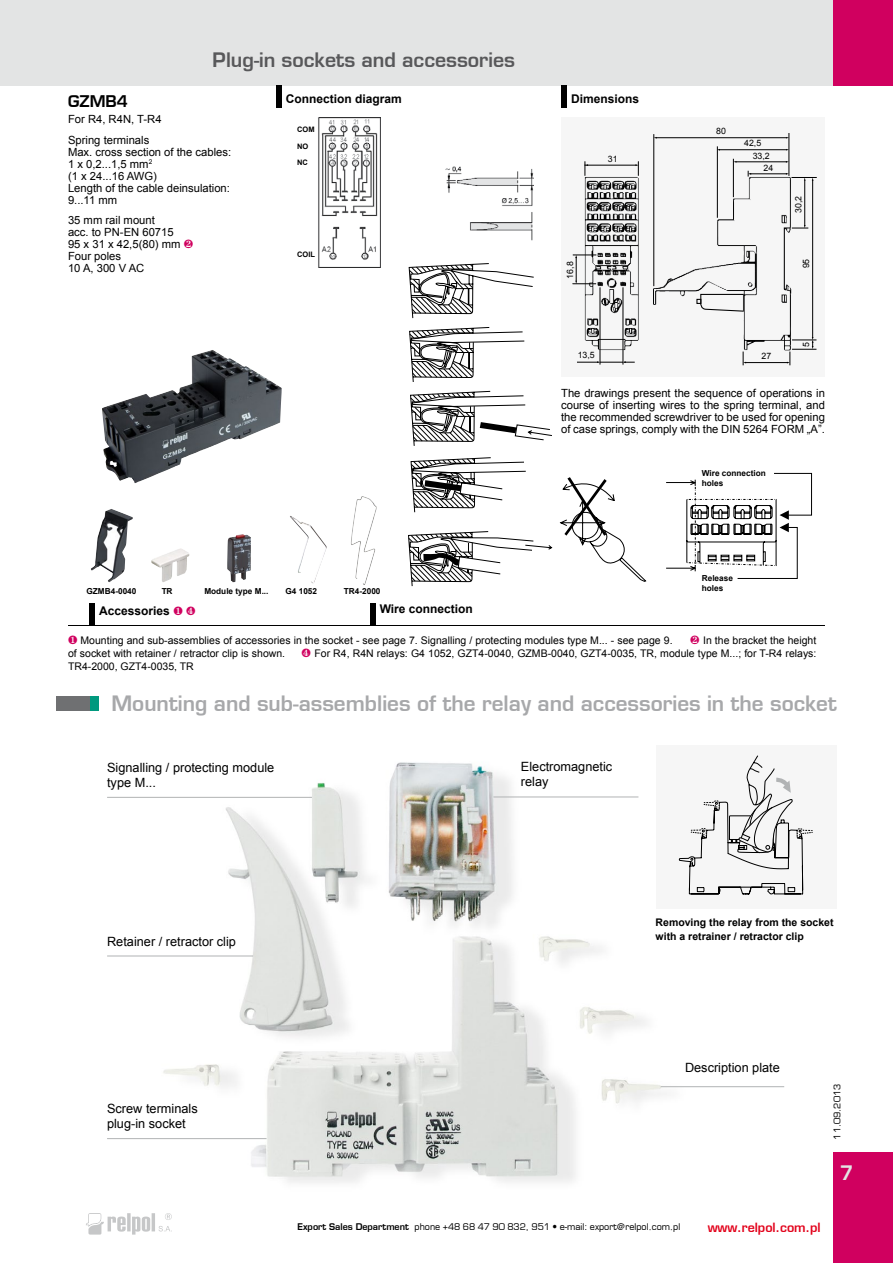
<style>
.page{position:relative;width:893px;height:1263px;background:#fff}
.page>*{position:absolute;margin:0;border:0;box-sizing:border-box;transform-origin:0 0}
.o_firmie{font:700 20.7px "Euromode";color:#a7a8aa}
.Tytul_gora_szary_bol{font:700 19.5px "Euromode";color:#58585a}
.t1{font:700 19.5px "Euromode";color:#e3e4e4}
.gniazda_2_produkt{font:700 15.75px "Euromode";color:#000}
.dane_techniczne{font:12.75px/15.3px "Arial";color:#000}
.t2{font:700 12.45px "Euromode";color:#e2001a}
._1podpis{font:700 12px "Arial";color:#000}
.gniazda_txt{font:11.25px/12px "Arial";color:#000}
.t3{font:10.5px "Arial";color:#000}
._1podpis-2{font:700 10.5px/13.5px "Arial";color:#000}
.t4{font:9px "Euromode";color:#000}
.t5{font:8.85px "Arial";color:#000}
.t6{font:8.7px "Arial";color:#000}
._1podpis-3{font:700 8.25px "Arial";color:#000}
.gniazda_txt-2{font:700 8.25px/9.9px "Arial";color:#000}
._1podpis-4{font:700 7.5px "Arial";color:#000}
.s1{color:#d0005f}
.s2{font-weight:700}
</style>
<div class="page">
<div style="left:0;top:0;width:833px;height:85px;background:#e3e4e4"></div>
<div style="left:833px;top:0;width:60px;height:85px;background:#d0005f"></div>
<svg style="left:86px;top:1213px;width:86px;height:21px"></svg>
<div style="left:833px;top:1152px;width:60px;height:111px;background:#d0005f"></div>
<img style="left:144px;top:762px;width:548px;height:421px">
<div style="left:656px;top:746px;width:180px;height:163px;background:#f6f6f6"></div>
<svg style="left:679px;top:801px;width:124px;height:250px"></svg>
<svg style="left:690px;top:828px;width:17px;height:10px"></svg>
<svg style="left:703px;top:800px;width:17px;height:11px"></svg>
<svg style="left:729px;top:755px;width:84px;height:98px"></svg>
<hr style="left:107px;top:1138px;width:160px;height:1px;background:#b1b3b4">
<hr style="left:107px;top:956px;width:146px;height:1px;background:#b1b3b4">
<hr style="left:107px;top:797px;width:205px;height:1px;background:#b1b3b4">
<hr style="left:661px;top:1086px;width:123px;height:1px;background:#b1b3b4">
<hr style="left:493px;top:797px;width:145px;height:1px;background:#b1b3b4">
<div style="left:56px;top:696px;width:34px;height:15px;background:#6f7072"></div>
<div style="left:90px;top:696px;width:9px;height:15px;background:#00997e"></div>
<hr style="left:68px;top:625px;width:757px;height:1px;background:#000">
<img style="left:102px;top:350px;width:180px;height:133px">
<img style="left:318px;top:117px;width:63px;height:150px">
<div style="left:561px;top:85px;width:6px;height:22px;background:#000"></div>
<div style="left:276px;top:85px;width:5px;height:22px;background:#000"></div>
<div style="left:89px;top:603px;width:6px;height:22px;background:#000"></div>
<div style="left:370px;top:603px;width:5px;height:22px;background:#000"></div>
<img style="left:151px;top:549px;width:29px;height:33px">
<img style="left:227px;top:534px;width:24px;height:48px">
<img style="left:470px;top:212px;width:63px;height:29px">
<img style="left:445px;top:166px;width:88px;height:40px">
<div style="left:561px;top:117px;width:263px;height:259px;background:#f6f6f6"></div>
<img style="left:572px;top:133px;width:245px;height:233px">
<hr style="left:812px;top:180px;width:1px;height:157px;background:#000">
<hr style="left:733px;top:159px;width:1px;height:38px;background:#000">
<hr style="left:653px;top:134px;width:1px;height:152px;background:#000">
<hr style="left:736px;top:161px;width:51px;height:1px;background:#000">
<hr style="left:719px;top:149px;width:67px;height:1px;background:#000">
<hr style="left:745px;top:362px;width:43px;height:1px;background:#000">
<svg style="left:635px;top:162px;width:4px;height:13px"></svg>
<hr style="left:587px;top:165px;width:49px;height:1px;background:#000">
<svg style="left:585px;top:162px;width:3px;height:13px"></svg>
<hr style="left:623px;top:288px;width:1px;height:76px;background:#000">
<hr style="left:600px;top:288px;width:1px;height:76px;background:#000">
<svg style="left:573px;top:255px;width:23px;height:29px"></svg>
<svg style="left:743px;top:352px;width:3px;height:13px"></svg>
<hr style="left:789px;top:133px;width:1px;height:43px;background:#000">
<hr style="left:717px;top:146px;width:1px;height:72px;background:#000">
<hr style="left:750px;top:173px;width:37px;height:1px;background:#000">
<svg style="left:577px;top:361px;width:58px;height:2px"></svg>
<hr style="left:656px;top:137px;width:130px;height:1px;background:#000">
<svg style="left:748px;top:171px;width:3px;height:6px"></svg>
<svg style="left:787px;top:337px;width:29px;height:28px"></svg>
<svg style="left:653px;top:289px;width:3px;height:16px"></svg>
<svg style="left:786px;top:173px;width:30px;height:8px"></svg>
<svg style="left:792px;top:225px;width:16px;height:4px"></svg>
<hr style="left:804px;top:180px;width:1px;height:46px;background:#000">
<svg style="left:408px;top:263px;width:126px;height:56px"></svg>
<svg style="left:408px;top:531px;width:145px;height:56px"></svg>
<svg style="left:409px;top:327px;width:143px;height:186px"></svg>
<img style="left:290px;top:516px;width:17px;height:49px">
<img style="left:351px;top:496px;width:26px;height:89px">
<svg style="left:559px;top:477px;width:88px;height:105px"></svg>
<svg style="left:666px;top:473px;width:146px;height:106px"></svg>
<img style="left:91px;top:509px;width:42px;height:73px">
<p class="Tytul_gora_szary_bol" style="left:213px;top:48px;width:304px">Plug-in sockets and accessories</p>
<p class="gniazda_2_produkt" style="left:68px;top:92px;width:61px">GZMB4</p>
<p class="gniazda_txt" style="left:68px;top:113px;width:95px">For R4, R4N, T-R4</p>
<p class="gniazda_txt" style="left:68px;top:134px;width:165px">Spring terminals<br>Max. cross section of the cables:<br>1 x 0,2...1,5 mm<sup>2<br></sup>(1 x 24...16 AWG)<br>Length of the cable deinsulation:<br>9...11 mm</p>
<p class="gniazda_txt" style="left:68px;top:214px;width:127px">35 mm rail mount<br>acc. to PN-EN 60715<br>95 x 31 x 42,5(80) mm <span class="s1">❷</span></p>
<p class="gniazda_txt" style="left:68px;top:250px;width:78px">Four poles<br>10 A, 300 V AC</p>
<p class="_1podpis" style="left:286px;top:90px;width:118px">Connection diagram</p>
<p class="_1podpis" style="left:571px;top:90px;width:70px">Dimensions</p>
<p class="_1podpis-4" style="left:297px;top:124px;width:19px">COM</p>
<p class="_1podpis-4" style="left:297px;top:141px;width:13px">NO</p>
<p class="_1podpis-4" style="left:297px;top:157px;width:12px">NC</p>
<p class="_1podpis-4" style="left:297px;top:249px;width:19px">COIL</p>
<p class="t5" style="left:608px;top:153px;width:11px">31</p>
<p class="t5" style="left:564px;top:279px;width:19px;rotate:-90deg">16,8</p>
<p class="t5" style="left:578px;top:349px;width:19px">13,5</p>
<p class="t5" style="left:716px;top:125px;width:11px">80</p>
<p class="t5" style="left:744px;top:137px;width:19px">42,5</p>
<p class="t5" style="left:753px;top:150px;width:19px">33,2</p>
<p class="t5" style="left:764px;top:162px;width:11px">24</p>
<p class="t5" style="left:792px;top:213px;width:19px;rotate:-90deg">30,2</p>
<p class="t6" style="left:800px;top:268px;width:11px;rotate:-90deg">95</p>
<p class="t5" style="left:762px;top:350px;width:11px">27</p>
<p class="t6" style="left:800px;top:347px;width:6px;rotate:-90deg">5</p>
<p class="gniazda_txt" style="left:561px;top:387px;width:265px;text-align:justify">The drawings present the sequence of operations in course of inserting wires to the spring terminal, and the recommended screwdriver to be used for opening of case springs, comply with the DIN 5264 FORM „A”.</p>
<p class="gniazda_txt-2" style="left:702px;top:468px;width:66px">Wire connection holes</p>
<p class="gniazda_txt-2" style="left:702px;top:573px;width:33px">Release</p>
<p class="_1podpis-3" style="left:87px;top:585px;width:51px">GZMB4-0040</p>
<p class="gniazda_txt-2" style="left:702px;top:583px;width:23px">holes</p>
<p class="_1podpis-3" style="left:285px;top:585px;width:33px">G4 1052</p>
<p class="_1podpis-3" style="left:344px;top:585px;width:38px">TR4-2000</p>
<p class="_1podpis-3" style="left:204px;top:585px;width:66px">Module type M...</p>
<p class="_1podpis-3" style="left:162px;top:585px;width:12px">TR</p>
<p class="_1podpis" style="left:99px;top:602px;width:98px">Accessories <span class="s1">❶</span> <span class="s1">❹</span></p>
<p class="_1podpis" style="left:380px;top:601px;width:95px">Wire connection</p>
<p class="t3" style="left:68px;top:633px;width:606px"><span class="s1">❶</span> Mounting and sub-assemblies of accessories in the socket - see page 7. Signalling / protecting modules type M... - see page 9.</p>
<p class="t3" style="left:690px;top:633px;width:128px"><span class="s1">❷</span> In the bracket the height</p>
<p class="t3" style="left:68px;top:646px;width:219px">of socket with retainer / retractor clip is shown.</p>
<p class="t3" style="left:301px;top:646px;width:517px"><span class="s1">❹</span> For R4, R4N relays: G4 1052, GZT4-0040, GZMB-0040, GZT4-0035, TR, module type M...; for T-R4 relays:</p>
<p class="t3" style="left:68px;top:659px;width:127px">TR4-2000, GZT4-0035, TR</p>
<p class="o_firmie" style="left:111px;top:691px;width:727px">Mounting and sub-assemblies of the relay and accessories in the socket</p>
<p class="dane_techniczne" style="left:107px;top:759px;width:169px">Signalling / protecting module</p>
<p class="dane_techniczne" style="left:107px;top:775px;width:50px">type M...</p>
<p class="dane_techniczne" style="left:521px;top:759px;width:93px">Electromagnetic relay</p>
<p class="dane_techniczne" style="left:107px;top:933px;width:130px">Retainer / retractor clip</p>
<p class="dane_techniczne" style="left:107px;top:1100px;width:92px">Screw terminals plug-in socket</p>
<p class="_1podpis-2" style="left:656px;top:916px;width:179px">Removing the relay from the socket with a retrainer / retractor clip</p>
<p class="dane_techniczne" style="left:685px;top:1060px;width:96px">Description plate</p>
<p class="t4" style="left:832px;top:1140px;width:57px;rotate:-90deg">11.09.2013</p>
<h2 class="t1" style="left:840px;top:1161px;width:15px">7</h2>
<p class="t4" style="left:298px;top:1221px;width:384px"><span class="s2">Export Sales Department</span> phone +48 68 47 90 832, 951 • e-mail: export@relpol.com.pl</p>
<p class="t2" style="left:708px;top:1219px;width:114px">www.relpol.com.pl</p>
</div>
